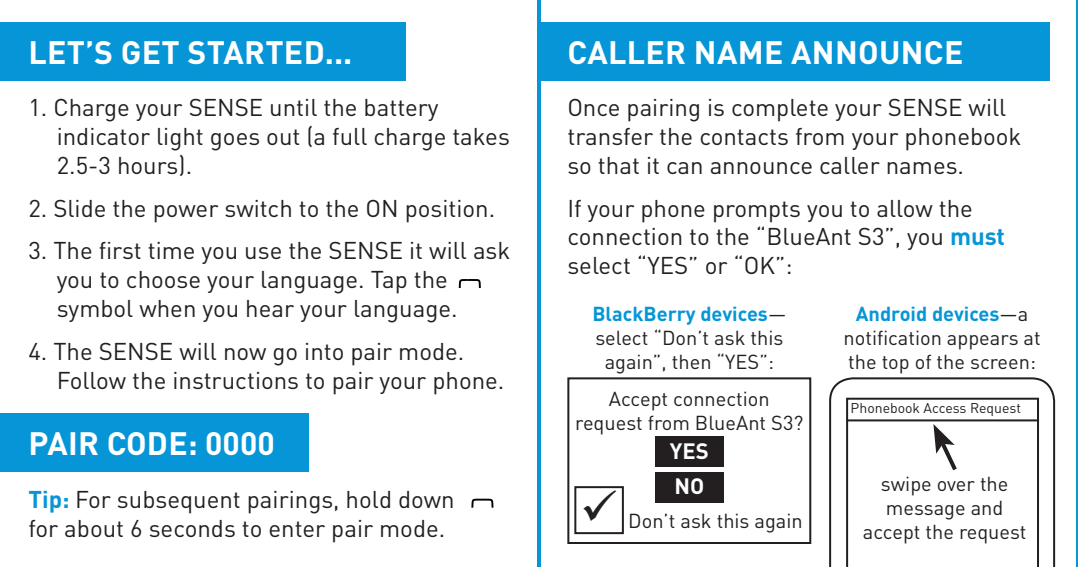
<style>
.page{position:relative;width:1078px;height:567px;background:#fff}
.page>*{position:absolute;margin:0;border:0;box-sizing:border-box;transform-origin:0 0}
.t1{font:700 32px "DINOT";letter-spacing:.01em;color:#fff}
.t2{font:24px/28.8px "DINOT";color:#231f20}
.t3{font:700 22px/35.2px "DINOT";color:#fff}
.t4{font:20px/24px "DINOT";color:#231f20;text-align:center}
.t5{font:14px "DINOT";color:#231f20}
.s1{font-weight:700;color:#0696d7}
</style>
<div class="page">
<svg style="left:458px;top:279px;width:23px;height:9px"></svg>
<div style="left:0;top:23px;width:405px;height:58px;background:#0696d7"></div>
<hr style="left:537px;top:0;width:4px;height:567px;background:#0696d7">
<div style="left:0;top:413px;width:309px;height:59px;background:#0696d7"></div>
<div style="left:539px;top:23px;width:510px;height:58px;background:#0696d7"></div>
<div style="left:567px;top:377px;width:244px;height:167px;border:2px solid #231f20"></div>
<div style="left:655px;top:436px;width:68px;height:31px;background:#231f20"></div>
<div style="left:655px;top:472px;width:68px;height:30px;background:#231f20"></div>
<div style="left:574px;top:486px;width:49px;height:48px;border:2px solid #231f20"></div>
<svg style="left:829px;top:377px;width:225px;height:190px"></svg>
<svg style="left:845px;top:398px;width:193px;height:169px"></svg>
<hr style="left:845px;top:419px;width:193px;height:2px;background:#231f20">
<svg style="left:933px;top:424px;width:27px;height:51px"></svg>
<hr style="left:1075px;top:0;width:2px;height:567px;background:#0696d7">
<svg style="left:471px;top:498px;width:23px;height:10px"></svg>
<h1 class="t1" style="left:29px;top:31px;width:325px">LET’s GET STARTED...</h1>
<h1 class="t1" style="left:567px;top:31px;width:397px">CALLER NAME ANNOUNCE</h1>
<p class="t2" style="left:57px;top:92px;width:454px;text-indent:-28px">1. Charge your SENSE until the battery indicator light goes out (a full charge takes<br>2.5-3 hours).</p>
<p class="t2" style="left:28px;top:192px;width:468px">2. Slide the power switch to the ON position.</p>
<p class="t2" style="left:57px;top:235px;width:455px;text-indent:-28px">3. The first time you use the SENSE it will ask you to choose your language. Tap the symbol when you hear your language.</p>
<p class="t2" style="left:57px;top:336px;width:449px;text-indent:-28px">4. The SENSE will now go into pair mode.<br>Follow the instructions to pair your phone.</p>
<h1 class="t1" style="left:29px;top:422px;width:248px">PAIR CODE: 0000</h1>
<p class="t2" style="left:28px;top:484px;width:427px"><span class="s1">Tip:</span> For subsequent pairings, hold down for about 6 seconds to enter pair mode.</p>
<p class="t2" style="left:567px;top:92px;width:455px">Once pairing is complete your SENSE will transfer the contacts from your phonebook so that it can announce caller names.</p>
<p class="t2" style="left:567px;top:192px;width:439px">If your phone prompts you to allow the connection to the “BlueAnt S3”, you <span class="s1">must </span>select “YES” or “OK”:</p>
<p class="t4" style="left:592px;top:301px;width:195px"><span class="s1">BlackBerry devices</span>— select “Don’t ask this again”, then “YES”:</p>
<p class="t4" style="left:843px;top:301px;width:199px"><span class="s1">Android devices</span>—a notification appears at the top of the screen:</p>
<p class="t4" style="left:575px;top:386px;width:229px">Accept connection request from BlueAnt S3?</p>
<p class="t3" style="left:669px;top:432px;width:40px">YES<br>NO</p>
<p class="t4" style="left:580px;top:508px;width:224px">✓ Don’t ask this again</p>
<p class="t5" style="left:850px;top:398px;width:172px">Phonebook Access Request</p>
<p class="t4" style="left:862px;top:471px;width:165px">swipe over the message and accept the request</p>
</div>
